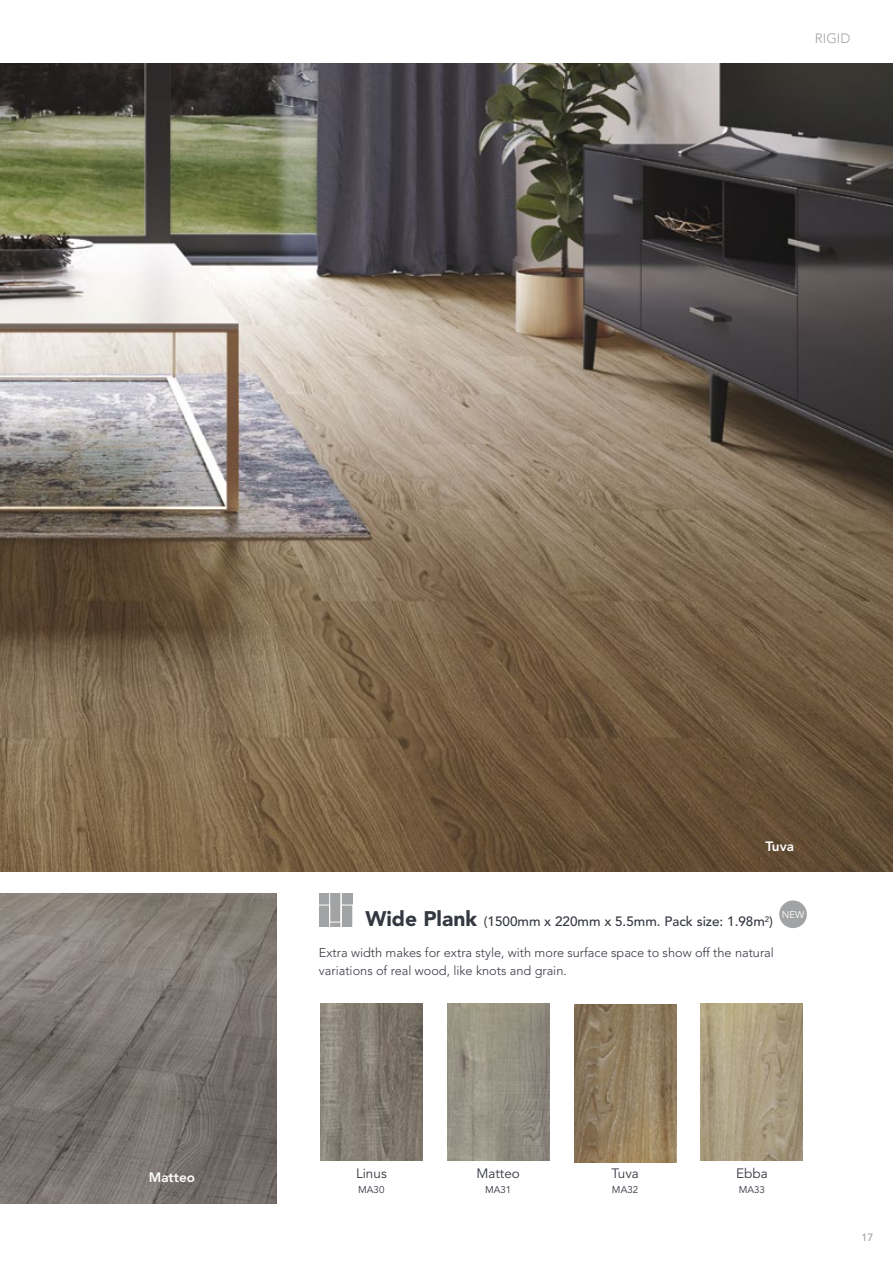
<style>
.page{position:relative;width:893px;height:1263px;background:#fff}
.page>*{position:absolute;margin:0;border:0;box-sizing:border-box;transform-origin:0 0}
.t1{font:900 21px "Avenir";color:#343841}
.t2{font:500 13.5px "Avenir";color:#343841}
.t3{font:13.5px "Avenir";color:#343841}
.t4{font:800 13.5px "Avenir";color:#fff}
.t5{font:300 13.5px "Avenir";color:#a2a3a4}
.t6{font:300 12.75px/18px "Avenir";color:#343841}
.t7{font:500 10.5px "Avenir";color:#a2a3a4}
.t8{font:9.75px "Avenir";color:#343841}
.t9{font:9.75px "Avenir";color:#fff}
</style>
<div class="page">
<img style="left:0;top:64px;width:893px;height:808px">
<img style="left:0;top:893px;width:276px;height:310px">
<img style="left:574px;top:1005px;width:102px;height:157px">
<div style="left:779px;top:900px;width:28px;height:28px;background:#a2a3a4;border-radius:50%"></div>
<svg style="left:319px;top:893px;width:33px;height:33px"></svg>
<img style="left:320px;top:1003px;width:102px;height:158px">
<img style="left:447px;top:1003px;width:102px;height:158px">
<img style="left:701px;top:1003px;width:102px;height:158px">
<p class="t5" style="left:815px;top:31px;width:37px">RIGID</p>
<p class="t4" style="left:765px;top:838px;width:30px">Tuva</p>
<h1 class="t1" style="left:365px;top:906px;width:113px">Wide Plank</h1>
<p class="t9" style="left:782px;top:909px;width:24px">NEW</p>
<p class="t2" style="left:484px;top:914px;width:291px">(1500mm x 220mm x 5.5mm. Pack size: 1.98m<sup>2</sup>)</p>
<p class="t6" style="left:319px;top:943px;width:457px">Extra width makes for extra style, with more surface space to show off the natural variations of real wood, like knots and grain.</p>
<p class="t4" style="left:149px;top:1169px;width:48px">Matteo</p>
<p class="t3" style="left:356px;top:1166px;width:32px">Linus</p>
<p class="t8" style="left:358px;top:1184px;width:28px">MA30</p>
<p class="t3" style="left:476px;top:1166px;width:45px">Matteo</p>
<p class="t8" style="left:485px;top:1184px;width:28px">MA31</p>
<p class="t3" style="left:611px;top:1166px;width:29px">Tuva</p>
<p class="t8" style="left:612px;top:1184px;width:28px">MA32</p>
<p class="t3" style="left:736px;top:1166px;width:33px">Ebba</p>
<p class="t8" style="left:739px;top:1184px;width:28px">MA33</p>
<p class="t7" style="left:862px;top:1231px;width:13px">17</p>
</div>
